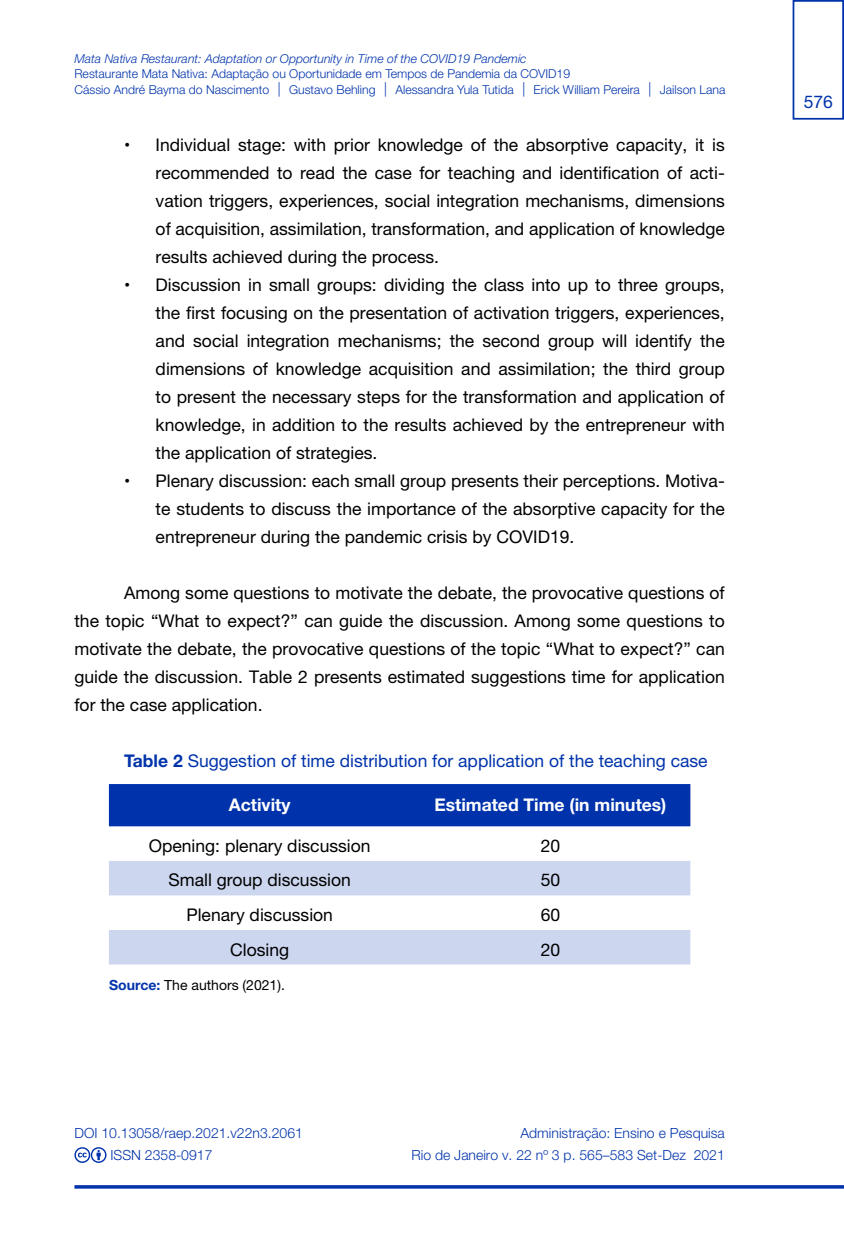
<style>
.page{position:relative;width:844px;height:1241px;background:#fff}
.page>*{position:absolute;margin:0;border:0;box-sizing:border-box;transform-origin:0 0}
.t1{font:17.5px/28px "Helvetica Neue";color:#000;text-align:justify}
.t2{font:17.5px "Helvetica Neue";color:#0033ab}
.t3{font:700 17.5px "Helvetica Neue";color:#fff}
.t4{font:300 14px/21.7px "Helvetica Neue";color:#0033ab}
.t5{font:14px "Helvetica Neue";color:#000}
.t6{font:300 12.25px/15.8px "Helvetica Neue";color:#0033ab}
.t7{font:italic 300 12.25px "Helvetica Neue";color:#0033ab}
.s1{font-weight:700}
.s2{font-weight:700;color:#0033ab}
</style>
<div class="page">
<svg style="left:74px;top:1185px;width:769px;height:3px;background:#0c3daf"></svg>
<div style="left:792px;top:0;width:51px;height:120px;border:2px solid #0033ab"></div>
<svg style="left:74px;top:1147px;width:32px;height:15px"></svg>
<div style="left:109px;top:784px;width:581px;height:42px;background:#0033ab"></div>
<svg style="left:109px;top:861px;width:581px;height:103px;fill:#ccd6ee"></svg>
<p class="t7" style="left:74px;top:48px;width:453px">Mata Nativa Restaurant: Adaptation or Opportunity in Time of the COVID19 Pandemic</p>
<p class="t6" style="left:74px;top:65px;width:652px">Restaurante Mata Nativa: Adaptação ou Oportunidade em Tempos de Pandemia da COVID19<br>Cássio André Bayma do Nascimento ︱ Gustavo Behling ︱ Alessandra Yula Tutida ︱ Erick William Pereira ︱ Jailson Lana</p>
<p class="t1" style="left:156px;top:131px;width:570px;text-indent:-32px">• Individual stage: with prior knowledge of the absorptive capacity, it is recommended to read the case for teaching and identification of acti&shy;vation triggers, experiences, social integration mechanisms, dimensions of acquisition, assimilation, transformation, and application of knowledge results achieved during the process.</p>
<p class="t1" style="left:156px;top:271px;width:570px;text-indent:-32px">• Discussion in small groups: dividing the class into up to three groups, the first focusing on the presentation of activation triggers, experiences, and social integration mechanisms; the second group will identify the dimensions of knowledge acquisition and assimilation; the third group to present the necessary steps for the transformation and application of knowledge, in addition to the results achieved by the entrepreneur with the application of strategies.</p>
<p class="t1" style="left:156px;top:467px;width:570px;text-indent:-32px">• Plenary discussion: each small group presents their perceptions. Motiva&shy;te students to discuss the importance of the absorptive capacity for the entrepreneur during the pandemic crisis by COVID19.</p>
<p class="t1" style="left:74px;top:579px;width:651px;text-indent:50px">Among some questions to motivate the debate, the provocative questions of the topic “What to expect?” can guide the discussion. Among some questions to motivate the debate, the provocative questions of the topic “What to expect?” can guide the discussion. Table 2 presents estimated suggestions time for application for the case application.</p>
<p class="t2" style="left:124px;top:748px;width:585px"><span class="s1">Table 2</span> Suggestion of time distribution for application of the teaching case</p>
<p class="t3" style="left:229px;top:794px;width:63px">Activity</p>
<p class="t3" style="left:434px;top:794px;width:233px">Estimated Time (in minutes)</p>
<p class="t1" style="left:149px;top:832px;width:223px">Opening: plenary discussion</p>
<p class="t1" style="left:540px;top:832px;width:21px">20</p>
<p class="t1" style="left:168px;top:867px;width:184px">Small group discussion</p>
<p class="t1" style="left:540px;top:867px;width:21px">50</p>
<p class="t1" style="left:186px;top:901px;width:148px">Plenary discussion</p>
<p class="t1" style="left:540px;top:901px;width:21px">60</p>
<p class="t1" style="left:230px;top:936px;width:60px">Closing</p>
<p class="t1" style="left:540px;top:936px;width:21px">20</p>
<p class="t5" style="left:109px;top:975px;width:177px"><span class="s2">Source:</span> The authors (2021).</p>
<p class="t4" style="left:110px;top:1120px;width:194px;text-indent:-36px">DOI 10.13058/raep.2021.v22n3.2061<br>ISSN 2358-0917</p>
<p class="t4" style="left:411px;top:1120px;width:315px;text-align:right">Administração: Ensino e Pesquisa<br>Rio de Janeiro v. 22 nº 3 p. 565–583 Set-Dez 2021</p>
<p class="t2" style="left:803px;top:89px;width:31px">576</p>
</div>
